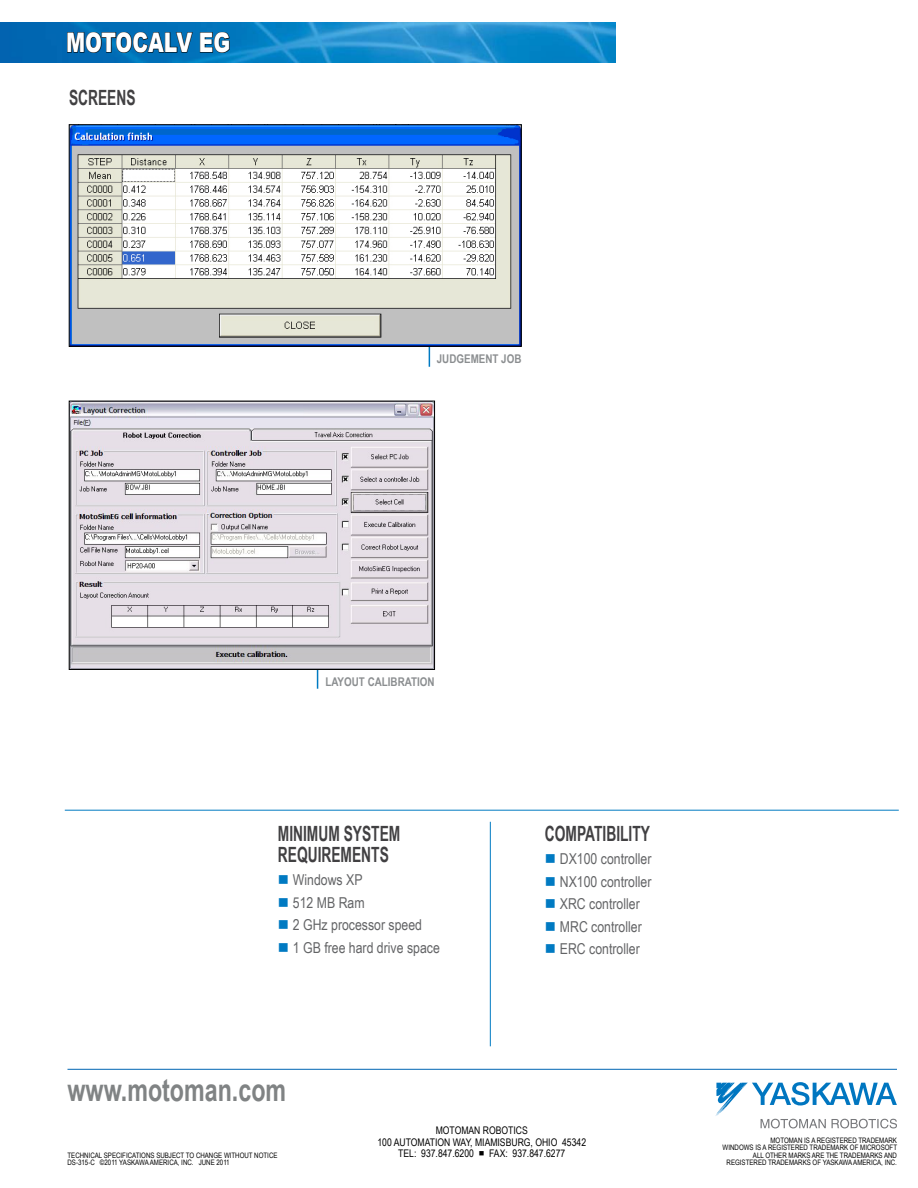
<style>
.page{position:relative;width:918px;height:1188px;background:#fff}
.page>*{position:absolute;margin:0;border:0;box-sizing:border-box;transform-origin:0 0}
.t1{font:700 31.5px "Arial Narrow";color:#808384;scale:.9 1}
.t2{font:900 27px "Arial";color:#fff;scale:.75 1}
.t3{font:700 21px/21px "Arial Narrow";color:#414042;scale:.8 1}
.t4{font:15px "Arial Narrow";color:#636466}
.t5{font:700 12px "Arial Narrow";color:#8b8e90}
.t6{font:10.5px "Arial Narrow";color:#000}
.t7{font:7.5px/7.5px "Arial Narrow";color:#000}
.s1{color:#007ac2}
</style>
<div class="page">
<hr style="left:65px;top:810px;width:834px;height:1px;background:#007ac2">
<hr style="left:490px;top:822px;width:1px;height:224px;background:#007ac2">
<img style="left:0;top:22px;width:616px;height:40px">
<svg style="left:67px;top:29px;width:126px;height:24px;background:#00558d"></svg>
<svg style="left:200px;top:32px;width:30px;height:21px"></svg>
<svg style="left:317px;top:670px;width:1px;height:19px"></svg>
<svg style="left:429px;top:347px;width:1px;height:20px"></svg>
<img style="left:71px;top:126px;width:449px;height:219px">
<div style="left:69px;top:124px;width:453px;height:223px;border:1px solid #000"></div>
<img style="left:71px;top:403px;width:362px;height:265px">
<div style="left:69px;top:401px;width:366px;height:269px;border:1px solid #000"></div>
<svg style="left:715px;top:1082px;width:182px;height:46px"></svg>
<hr style="left:68px;top:1069px;width:829px;height:1px;background:#0066b3">
<h2 class="t2" style="left:66px;top:23px;width:220px">MOTOCALV EG</h2>
<h3 class="t3" style="left:69px;top:86px;width:85px">SCREENS</h3>
<h3 class="t5" style="left:437px;top:350px;width:28px">JUDGEMENT</h3>
<h3 class="t5" style="left:501px;top:350px;width:14px">JOB</h3>
<h3 class="t5" style="left:325px;top:672px;width:14px">LAYOUT</h3>
<h3 class="t5" style="left:368px;top:672px;width:15px">CALIBRATION</h3>
<h3 class="t3" style="left:278px;top:823px;width:155px">MINIMUM SYSTEM<br>REQUIREMENTS</h3>
<h3 class="t4" style="left:278px;top:869px;width:86px"><span class="s1">■</span> WINDOWS XP</h3>
<h3 class="t4" style="left:278px;top:891px;width:88px"><span class="s1">■</span> 512 MB RAM</h3>
<h3 class="t4" style="left:278px;top:914px;width:146px"><span class="s1">■</span> 2 GHZ PROCESSOR SPEED</h3>
<h3 class="t4" style="left:278px;top:936px;width:164px"><span class="s1">■</span> 1 GB FREE HARD DRIVE SPACE</h3>
<h1 class="t1" style="left:68px;top:1066px;width:245px">WWW.MOTOMAN.COM</h1>
<h3 class="t3" style="left:545px;top:823px;width:133px">COMPATIBILITY</h3>
<h3 class="t4" style="left:545px;top:848px;width:108px"><span class="s1">■</span> DX100 CONTROLLER</h3>
<h3 class="t4" style="left:545px;top:870px;width:108px"><span class="s1">■</span> NX100 CONTROLLER</h3>
<h3 class="t4" style="left:545px;top:893px;width:96px"><span class="s1">■</span> XRC CONTROLLER</h3>
<h3 class="t4" style="left:545px;top:915px;width:99px"><span class="s1">■</span> MRC CONTROLLER</h3>
<h3 class="t4" style="left:545px;top:938px;width:96px"><span class="s1">■</span> ERC CONTROLLER</h3>
<h3 class="t6" style="left:436px;top:1123px;width:15px">MOTOMAN</h3>
<h3 class="t6" style="left:483px;top:1123px;width:7px">ROBOTICS</h3>
<h3 class="t6" style="left:377px;top:1134px;width:35px">100 AUTOMATION</h3>
<h3 class="t6" style="left:453px;top:1134px;width:36px">WAY, MIAMISB</h3>
<h3 class="t6" style="left:511px;top:1134px;width:76px">URG, OHIO 45342</h3>
<p class="t7" style="left:68px;top:1151px;width:212px">TECHNICAL SPECIFICATIONS SUBJECT TO CHANGE WITHOUT NOTICE</p>
<h3 class="t6" style="left:398px;top:1146px;width:168px">TEL: 937.847.6200 ■ FAX: 937.847.6277</h3>
<p class="t7" style="left:68px;top:1159px;width:74px">DS-315-C ©2011 YASKAWA</p>
<p class="t7" style="left:150px;top:1159px;width:6px">AMERICA</p>
<p class="t7" style="left:178px;top:1159px;width:53px">, INC. JUNE 2011</p>
<p class="t7" style="left:770px;top:1136px;width:128px">MOTOMAN IS A REGISTERED TRADEMARK</p>
<p class="t7" style="left:723px;top:1144px;width:11px">WINDOWS</p>
<p class="t7" style="left:755px;top:1144px;width:18px">IS AREGISTERED</p>
<p class="t7" style="left:810px;top:1144px;width:6px">TRADEMAR</p>
<p class="t7" style="left:844px;top:1144px;width:27px">K OF MICROSOFT</p>
<p class="t7" style="left:753px;top:1151px;width:18px">ALL OTHER</p>
<p class="t7" style="left:727px;top:1151px;width:172px;text-indent:62px">MARKS ARE THE TRADEMARKS AND<br>REGISTERED TRADEMARKS OF YASKAWA</p>
<p class="t7" style="left:853px;top:1159px;width:6px">AMERICA</p>
<p class="t7" style="left:881px;top:1159px;width:17px">, INC .</p>
</div>
